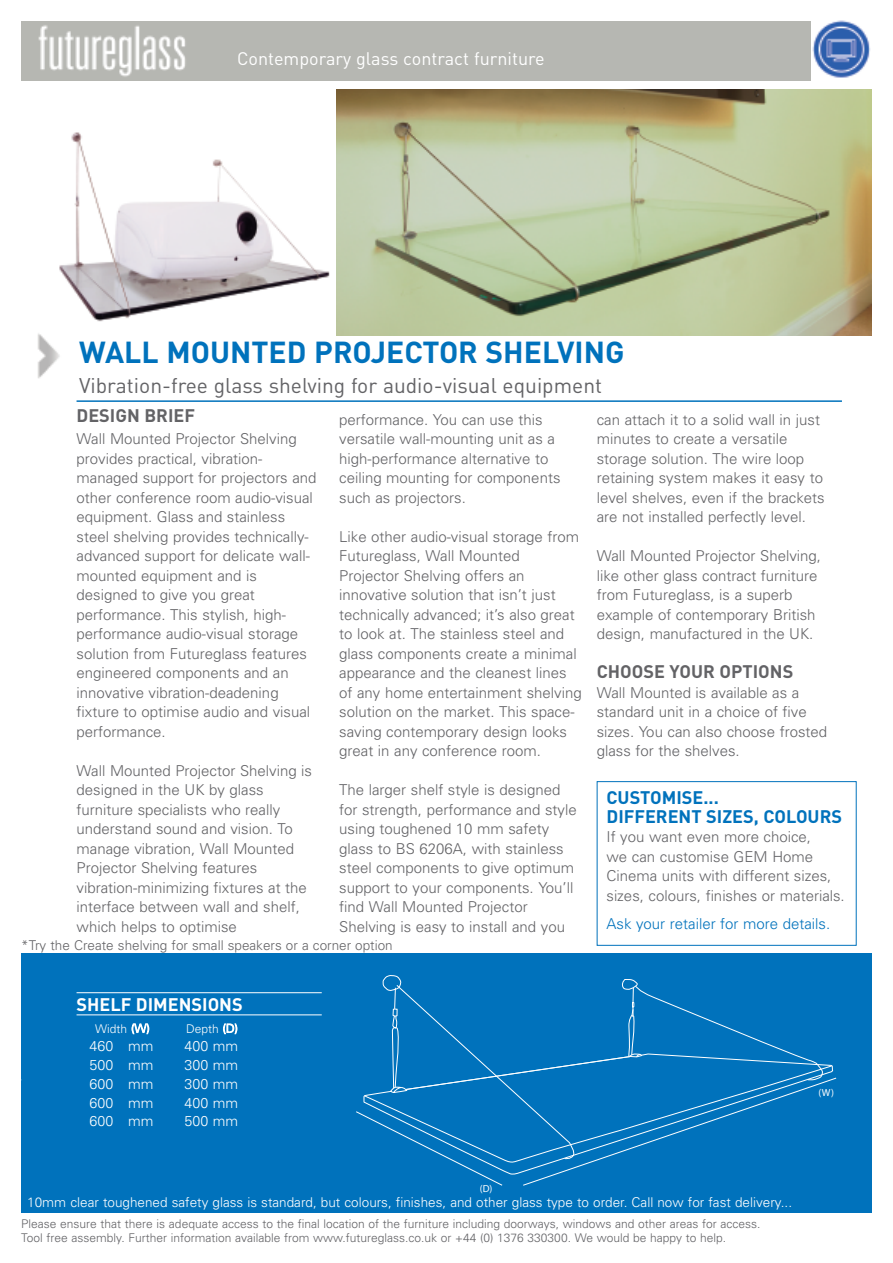
<style>
.page{position:relative;width:893px;height:1263px;background:#fff}
.page>*{position:absolute;margin:0;border:0;box-sizing:border-box;transform-origin:0 0}
.t1{font:700 30px "DIN";color:#0072bc}
.t2{font:21px "DIN";color:#636366}
.t3{font:18px "DIN";color:#fff}
.t4{font:700 18px/18.8px "DIN";color:#0072bc}
.t5{font:700 18px "DIN";color:#636366}
.t6{font:700 18px "DIN";color:#fff}
.t7{font:300 15px/19.5px "Univers";color:#636366}
.t8{font:300 15px "Univers";color:#0072bc}
.t9{font:300 14.25px "Univers";color:#fff}
.t10{font:300 13.5px "Univers";color:#fff}
.t11{font:300 13.5px "Univers";color:#636366}
.t12{font:300 12px/14.4px "Univers";color:#636366}
.t13{font:300 12px "Univers";color:#fff}
.t14{font:10.2px "Myriad";color:#fff}
</style>
<div class="page">
<div style="left:21px;top:21px;width:851px;height:60px;background:#b6b7b2"></div>
<img style="left:38px;top:25px;width:148px;height:52px">
<img style="left:337px;top:89px;width:535px;height:247px">
<img style="left:59px;top:132px;width:271px;height:190px">
<img style="left:37px;top:333px;width:23px;height:46px">
<hr style="left:77px;top:400px;width:765px;height:2px;background:#0072bc">
<div style="left:597px;top:781px;width:260px;height:165px;border:1px solid #0072bc"></div>
<div style="left:21px;top:953px;width:851px;height:260px;background:#0072bc"></div>
<hr style="left:77px;top:992px;width:245px;height:1px;background:#fff">
<hr style="left:77px;top:1014px;width:245px;height:1px;background:#fff">
<svg style="left:356px;top:975px;width:480px;height:211px"></svg>
<div style="left:812px;top:19px;width:62px;height:63px;background:#fff"></div>
<img style="left:812px;top:20px;width:59px;height:58px">
<p class="t3" style="left:237px;top:48px;width:309px">Contemporary glass contract furniture</p>
<h1 class="t1" style="left:79px;top:332px;width:547px">WALL MOUNTED PROJECTOR SHELVING</h1>
<h2 class="t2" style="left:79px;top:372px;width:525px">Vibration-free glass shelving for audio-visual equipment</h2>
<p class="t5" style="left:77px;top:404px;width:120px">DESIGN BRIEF</p>
<p class="t7" style="left:77px;top:430px;width:242px">Wall Mounted Projector Shelving provides practical, vibration&shy;managed support for projectors and other conference room audio-visual equipment. Glass and stainless steel shelving provides technically&shy;advanced support for delicate wall&shy;mounted equipment and is designed to give you great performance. This stylish, high&shy;performance audio-visual storage solution from Futureglass features engineered components and an innovative vibration-deadening fixture to optimise audio and visual performance.</p>
<p class="t7" style="left:77px;top:762px;width:237px">Wall Mounted Projector Shelving is designed in the UK by glass furniture specialists who really understand sound and vision. To manage vibration, Wall Mounted<br>Projector Shelving features vibration-minimizing fixtures at the interface between wall and shelf, which helps to optimise</p>
<p class="t7" style="left:339px;top:411px;width:223px">performance. You can use this versatile wall-mounting unit as a high-performance alternative to ceiling mounting for components such as projectors.</p>
<p class="t7" style="left:339px;top:528px;width:244px">Like other audio-visual storage from Futureglass, Wall Mounted Projector Shelving offers an innovative solution that isn’t just technically advanced; it’s also great to look at. The stainless steel and glass components create a minimal appearance and the cleanest lines of any home entertainment shelving solution on the market. This space&shy;saving contemporary design looks great in any conference room.</p>
<p class="t7" style="left:339px;top:781px;width:239px">The larger shelf style is designed for strength, performance and style using toughened 10 mm safety glass to BS 6206A, with stainless steel components to give optimum support to your components. You’ll find Wall Mounted Projector<br>Shelving is easy to install and you</p>
<p class="t7" style="left:597px;top:411px;width:229px">can attach it to a solid wall in just minutes to create a versatile storage solution. The wire loop retaining system makes it easy to level shelves, even if the brackets are not installed perfectly level.</p>
<p class="t7" style="left:597px;top:547px;width:226px">Wall Mounted Projector Shelving, like other glass contract furniture from Futureglass, is a superb example of contemporary British design, manufactured in the UK.</p>
<p class="t5" style="left:597px;top:660px;width:198px">CHOOSE YOUR OPTIONS</p>
<p class="t7" style="left:597px;top:684px;width:232px">Wall Mounted is available as a standard unit in a choice of five sizes. You can also choose frosted glass for the shelves.</p>
<p class="t4" style="left:606px;top:787px;width:237px">CUSTOMISE...<br>DIFFERENT SIZES, COLOURS</p>
<p class="t7" style="left:606px;top:828px;width:240px">If you want even more choice,<br>we can customise GEM Home<br>Cinema units with different sizes, sizes, colours, finishes or materials.</p>
<p class="t8" style="left:606px;top:918px;width:225px">Ask your retailer for more details.</p>
<p class="t11" style="left:21px;top:940px;width:373px">*Try the Create shelving for small speakers or a corner option</p>
<p class="t6" style="left:77px;top:992px;width:168px">SHELF DIMENSIONS</p>
<p class="t13" style="left:95px;top:1024px;width:56px">Width (W)</p>
<p class="t13" style="left:186px;top:1024px;width:53px">Depth (D)</p>
<p class="t9" style="left:90px;top:1041px;width:65px">460 mm</p>
<p class="t9" style="left:185px;top:1041px;width:55px">400 mm</p>
<p class="t9" style="left:90px;top:1060px;width:65px">500 mm</p>
<p class="t9" style="left:185px;top:1060px;width:55px">300 mm</p>
<p class="t9" style="left:90px;top:1079px;width:65px">600 mm</p>
<p class="t9" style="left:185px;top:1079px;width:55px">300 mm</p>
<p class="t9" style="left:90px;top:1097px;width:65px">600 mm</p>
<p class="t9" style="left:185px;top:1097px;width:55px">400 mm</p>
<p class="t9" style="left:90px;top:1116px;width:65px">600 mm</p>
<p class="t9" style="left:185px;top:1116px;width:55px">500 mm</p>
<p class="t14" style="left:480px;top:1184px;width:14px">(D)</p>
<p class="t10" style="left:27px;top:1197px;width:766px">10mm clear toughened safety glass is standard, but colours, finishes, and other glass type to order. Call now for fast delivery...</p>
<p class="t12" style="left:21px;top:1217px;width:741px">Please ensure that there is adequate access to the final location of the furniture including doorways, windows and other areas for access.<br>Tool free assembly. Further information available from www.futureglass.co.uk or +44 (0) 1376 330300. We would be happy to help.</p>
<p class="t14" style="left:818px;top:1089px;width:17px">(W)</p>
</div>
